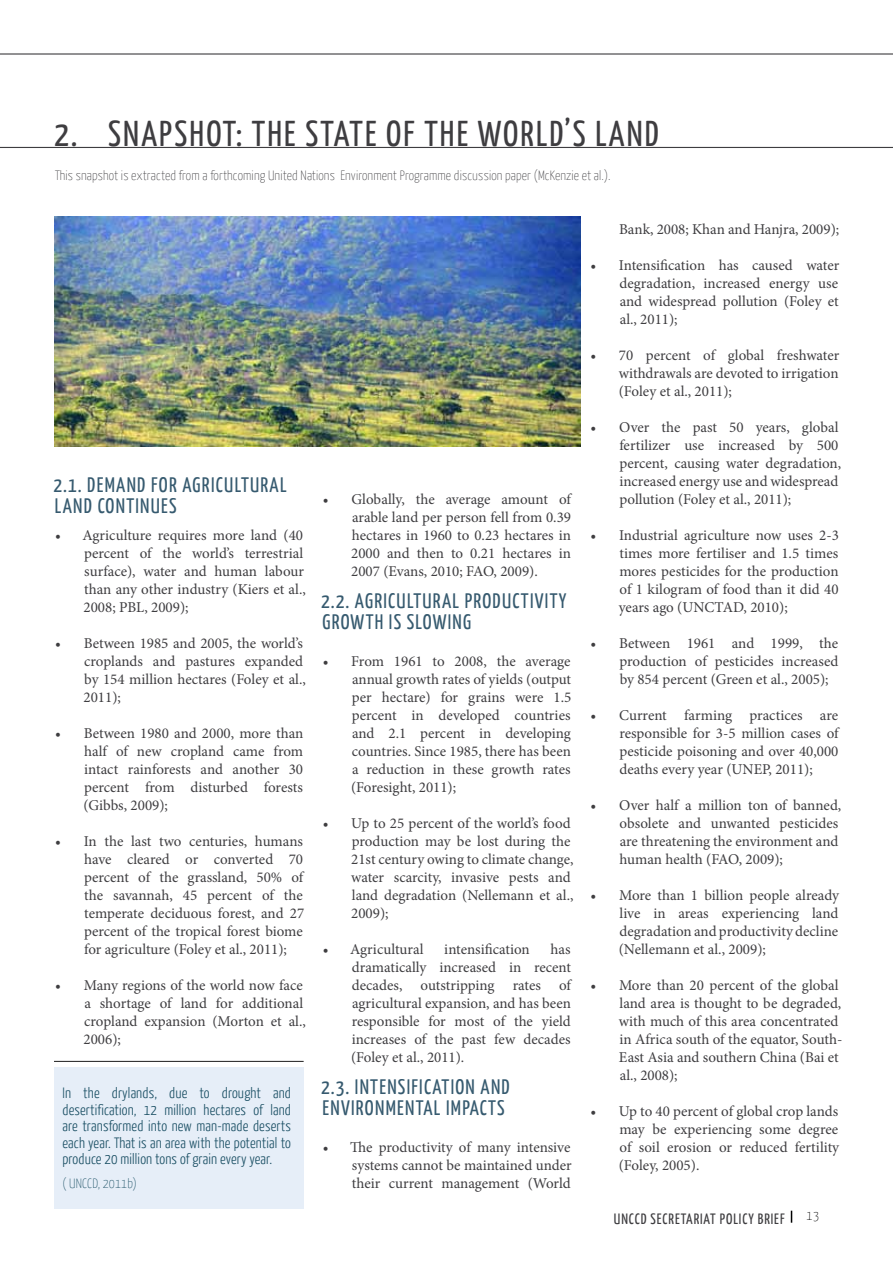
<style>
.page{position:relative;width:893px;height:1263px;background:#fff}
.page>*{position:absolute;margin:0;border:0;box-sizing:border-box;transform-origin:0 0}
.t1{font:36px "Yanone Kaffeesatz";letter-spacing:.06em;color:#3e3d40}
.t2{font:21px/21px "Yanone Kaffeesatz";letter-spacing:.06em;color:#365a6f}
.t3{font:15px/18px "Minion Pro";color:#3e3d40;text-align:justify}
.t4{font:300 15px/16.5px "Yanone Kaffeesatz";letter-spacing:.01em;color:#194e63;text-align:justify}
.t5{font:15px "Yanone Kaffeesatz";letter-spacing:.06em;color:#3e3d40}
.t6{font:100 13.5px "Yanone Kaffeesatz";letter-spacing:.01em;color:#3e3d40}
.t7{font:100 13.5px "Yanone Kaffeesatz";letter-spacing:.01em;color:#194e63}
.t8{font:100 13.5px "Yanone Kaffeesatz";color:#000}
</style>
<div class="page">
<hr style="left:0;top:53px;width:893px;height:2px;background:#3e3d40">
<hr style="left:0;top:147px;width:893px;height:1px;background:#3e3d40">
<svg style="left:791px;top:1211px;width:1px;height:12px"></svg>
<div style="left:54px;top:1068px;width:250px;height:141px;background:#e6eef8"></div>
<hr style="left:54px;top:1061px;width:250px;height:1px;background:#000">
<img style="left:54px;top:216px;width:526px;height:230px">
<h1 class="t1" style="left:54px;top:110px;width:606px">2. SNAPSHOT: THE STATE OF THE WORLD’S LAND</h1>
<p class="t6" style="left:55px;top:167px;width:557px">This snapshot is extracted from a forthcoming United Nations Environment Programme discussion paper (McKenzie et al.).</p>
<h2 class="t2" style="left:53px;top:473px;width:232px">2.1. DEMAND FOR AGRICULTURAL<br>LAND CONTINU ES</h2>
<p class="t3" style="left:84px;top:526px;width:224px;text-align:left;text-indent:-28px">• Agriculture requires more land (40 percent of the world’s terrestrial surface), water and human labour than any other industry (Kiers et al.,<br>2008; PBL, 2009);</p>
<p class="t3" style="left:84px;top:634px;width:224px;text-align:left;text-indent:-28px">• Between 1985 and 2005, the world’s croplands and pastures expanded by 154 million hectares (Foley et al.,<br>2011);</p>
<p class="t3" style="left:83px;top:724px;width:221px;text-indent:-28px">• Between 1980 and 2000, more than half of new cropland came from intact rainforests and another 30 percent from disturbed forests (Gibbs, 2009);</p>
<p class="t3" style="left:84px;top:832px;width:222px;text-indent:-29px">• In the last two centuries, humans have cleared or converted 70 percent of the grassland, 50% of the savannah, 45 percent of the temperate deciduous forest, and 27 percent of the tropical forest biome for agriculture (Foley et al., 2011);</p>
<p class="t3" style="left:84px;top:976px;width:224px;text-align:left;text-indent:-28px">• Many regions of the world now face a shortage of land for additional cropland expansion (Morton et al.,<br>2006);</p>
<p class="t4" style="left:63px;top:1084px;width:230px">In the drylands, due to drought and desertification, 12 million hectares of land are transformed into new man-made deserts each year. That is an area with the potential to produce 20 million tons of grain every year.</p>
<p class="t7" style="left:63px;top:1175px;width:76px">( UNCCD, 2011b)</p>
<p class="t3" style="left:351px;top:490px;width:221px;text-indent:-28px">• Globally, the average amount of arable land per person fell from 0.39 hectares in 1960 to 0.23 hectares in 2000 and then to 0.21 hectares in 2007 (Evans, 2010; FAO, 2009).</p>
<h2 class="t2" style="left:321px;top:589px;width:247px">2.2. AGRICULTURAL PRODUCTIVITY<br>GROWTH IS SLOWING</h2>
<p class="t3" style="left:351px;top:652px;width:222px;text-indent:-28px">• From 1961 to 2008, the average annual growth rates of yields (output per hectare) for grains were 1.5 percent in developed countries and 2.1 percent in developing countries. Since 1985, there has been a reduction in these growth rates (Foresight, 2011);</p>
<p class="t3" style="left:351px;top:814px;width:224px;text-align:left;text-indent:-28px">• Up to 25 percent of the world’s food production may be lost during the<br>21st century owing to climate change, water scarcity, invasive pests and land degradation (Nellemann et al.,<br>2009);</p>
<p class="t3" style="left:323px;top:940px;width:102px">• Agricultural</p>
<p class="t3" style="left:444px;top:940px;width:87px">intensification</p>
<p class="t3" style="left:351px;top:940px;width:222px;text-indent:200px">has dramatically increased in recent decades, outstripping rates of agricultural expansion, and has been responsible for most of the yield increases of the past few decades (Foley et al., 2011).</p>
<h2 class="t2" style="left:321px;top:1075px;width:190px">2.3. INTENSIFICATION AND<br>ENVIRONM ENTAL IMPACTS</h2>
<p class="t3" style="left:352px;top:1138px;width:221px;text-indent:-29px">• The productivity of many intensive systems cannot be maintained under their current management (World</p>
<p class="t3" style="left:619px;top:220px;width:222px">Bank, 2008; Khan and Hanjra, 2009);</p>
<p class="t3" style="left:619px;top:256px;width:221px;text-indent:-29px">• Intensification has caused water degradation, increased energy use and widespread pollution (Foley et al., 2011);</p>
<p class="t3" style="left:619px;top:346px;width:222px;text-indent:-28px">• 70 percent of global freshwater withdrawals are devoted to irrigation (Foley et al., 2011);</p>
<p class="t3" style="left:619px;top:418px;width:223px;text-align:left;text-indent:-29px">• Over the past 50 years, global fertilizer use increased by 500 percent, causing water degradation, increased energy use and widespread pollution (Foley et al., 2011);</p>
<p class="t3" style="left:619px;top:526px;width:222px;text-indent:-28px">• Industrial agriculture now uses 2-3 times more fertiliser and 1.5 times mores pesticides for the production of 1 kilogram of food than it did 40 years ago (UNCTAD, 2010);</p>
<p class="t3" style="left:619px;top:634px;width:220px;text-indent:-29px">• Between 1961 and 1999, the production of pesticides increased by 854 percent (Green et al., 2005);</p>
<p class="t3" style="left:619px;top:706px;width:221px;text-indent:-29px">• Current farming practices are responsible for 3-5 million cases of pesticide poisoning and over 40,000 deaths every year (UNEP, 2011);</p>
<p class="t3" style="left:619px;top:796px;width:223px;text-align:left;text-indent:-29px">• Over half a million ton of banned, obsolete and unwanted pesticides are threatening the environment and human health (FAO, 2009);</p>
<p class="t3" style="left:619px;top:886px;width:222px;text-indent:-28px">• More than 1 billion people already live in areas experiencing land degradation and productivity decline (Nellemann et al., 2009);</p>
<p class="t3" style="left:619px;top:976px;width:225px;text-align:left;text-indent:-28px">• More than 20 percent of the global land area is thought to be degraded, with much of this area concentrated in Africa south of the equator, South-<br>East Asia and southern China (Bai et al., 2008);</p>
<p class="t3" style="left:619px;top:1102px;width:222px;text-indent:-28px">• Up to 40 percent of global crop lands may be experiencing some degree of soil erosion or reduced fertility (Foley, 2005).</p>
<p class="t5" style="left:614px;top:1209px;width:172px">UNCCD SECRETARIAT POLICY BRIEF</p>
<p class="t8" style="left:806px;top:1207px;width:14px">13</p>
</div>
